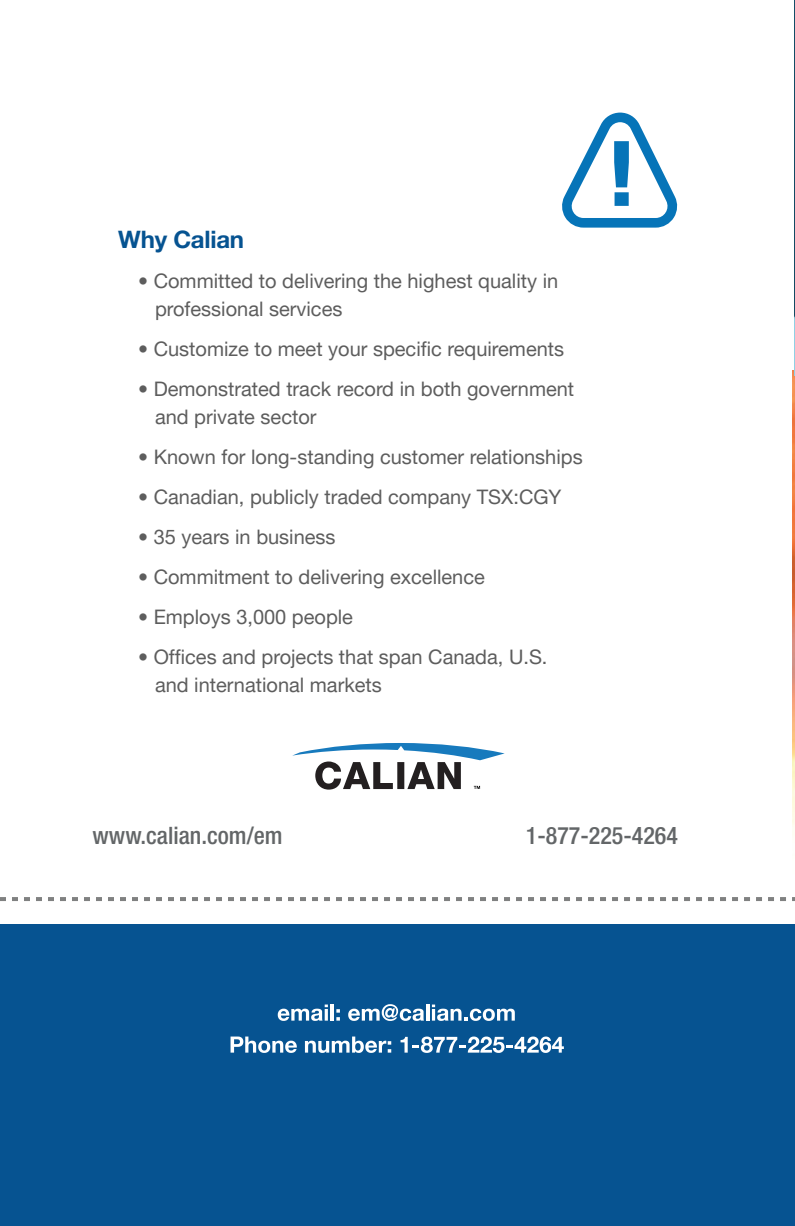
<style>
.page{position:relative;width:795px;height:1226px;background:#fff}
.page>*{position:absolute;margin:0;border:0;box-sizing:border-box;transform-origin:0 0}
.t1{font:800 condensed 90.6px "Helvetica Neue LT Pro";color:#0674b8}
.t2{font:500 condensed 24px "Helvetica Neue";color:#636668}
.t3{font:700 24px "Helvetica Neue";letter-spacing:-.01em;color:#065391}
.t4{font:20px/28px "Helvetica Neue LT Pro";color:#5d5d5d}
</style>
<div class="page">
<img style="left:793px;top:371px;width:2px;height:465px">
<img style="left:794px;top:0;width:1px;height:375px">
<div style="left:0;top:925px;width:795px;height:301px;background:#065391"></div>
<svg style="left:0;top:897px;width:795px;height:4px"></svg>
<svg style="left:562px;top:113px;width:116px;height:115px"></svg>
<svg style="left:292px;top:743px;width:213px;height:47px"></svg>
<svg style="left:278px;top:1004px;width:50px;height:17px"></svg>
<hr style="left:330px;top:1004px;width:4px;height:17px;background:#fff">
<svg style="left:336px;top:1009px;width:4px;height:12px"></svg>
<svg style="left:348px;top:1004px;width:76px;height:17px"></svg>
<hr style="left:426px;top:1004px;width:3px;height:17px;background:#fff">
<svg style="left:432px;top:1004px;width:83px;height:17px"></svg>
<svg style="left:231px;top:1036px;width:66px;height:17px"></svg>
<svg style="left:305px;top:1036px;width:86px;height:17px"></svg>
<svg style="left:401px;top:1036px;width:163px;height:17px"></svg>
<p class="t3" style="left:118px;top:220px;width:127px">Why Calian</p>
<p class="t4" style="left:155px;top:266px;width:405px;text-indent:-17px">• Committed to delivering the highest quality in professional services</p>
<p class="t4" style="left:138px;top:334px;width:428px">• Customize to meet your specific requirements</p>
<p class="t4" style="left:155px;top:374px;width:421px;text-indent:-17px">• Demonstrated track record in both government and private sector</p>
<p class="t4" style="left:138px;top:442px;width:446px">• Known for long-standing customer relationships</p>
<p class="t4" style="left:138px;top:482px;width:425px">• Canadian, publicly traded company TSX:CGY</p>
<p class="t4" style="left:138px;top:522px;width:199px">• 35 years in business</p>
<p class="t4" style="left:138px;top:562px;width:348px">• Commitment to delivering excellence</p>
<p class="t4" style="left:138px;top:602px;width:216px">• Employs 3,000 people</p>
<p class="t4" style="left:155px;top:642px;width:394px;text-indent:-17px">• Offices and projects that span Canada, U.S. and international markets</p>
<h1 class="t1" style="left:606px;top:118px;width:32px">!</h1>
<p class="t2" style="left:93px;top:821px;width:192px">www.calian.com/em</p>
<p class="t2" style="left:526px;top:821px;width:154px">1-877-225-4264</p>
</div>
